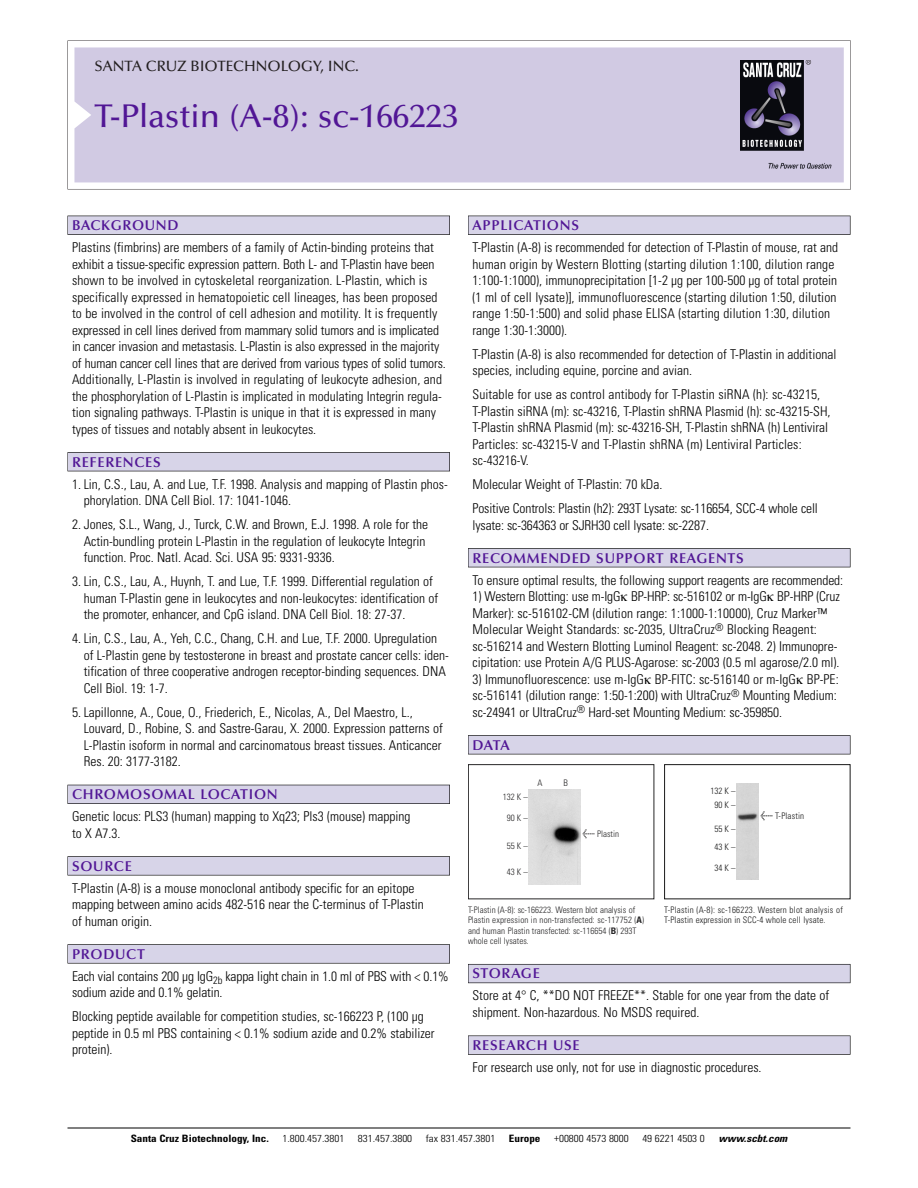
<style>
.page{position:relative;width:918px;height:1188px;background:#fff}
.page>*{position:absolute;margin:0;border:0;box-sizing:border-box;transform-origin:0 0}
.t1{font:500 33px "Optima";color:#511695}
.t2{font:500 15px "Optima";color:#231f20}
.t3{font:600 14.25px "Optima";letter-spacing:.05em;color:#511695}
.t4{font:300 condensed 13.5px/16.5px "Univers";color:#000}
.t5{font:300 condensed 10.2px "Univers";color:#000;scale:1.1 1}
.t6{font:700 condensed 10.2px "Univers";color:#000;scale:1.1 1}
.t7{font:italic 700 condensed 10.2px "Univers";color:#000;scale:1.1 1}
.t8{font:300 condensed 9px/10.5px "Univers";color:#272627}
.t9{font:300 condensed 9px/10.5px "Univers";letter-spacing:.015em;color:#191919}
.s1{font-family:"Meta Plus";font-weight:400;font-stretch:normal;font-size:10.5px}
.s2{font-weight:700}
</style>
<div class="page">
<svg style="left:68px;top:40px;width:783px;height:149px"></svg>
<div style="left:74px;top:47px;width:770px;height:135px;background:#d1cae3"></div>
<img style="left:741px;top:60px;width:90px;height:108px">
<div style="left:68px;top:216px;width:382px;height:19px;background:#535256"></div>
<div style="left:68px;top:216px;width:381px;height:18px;background:#d7d4e8"></div>
<div style="left:68px;top:452px;width:382px;height:19px;background:#515155"></div>
<div style="left:68px;top:453px;width:381px;height:18px;background:#d7d4e8"></div>
<div style="left:68px;top:785px;width:382px;height:19px;background:#515057"></div>
<div style="left:68px;top:785px;width:381px;height:18px;background:#d7d4e8"></div>
<div style="left:68px;top:856px;width:382px;height:19px;background:#575659"></div>
<div style="left:68px;top:857px;width:381px;height:18px;background:#d7d4e8"></div>
<svg style="left:68px;top:944px;width:382px;height:20px"></svg>
<div style="left:68px;top:945px;width:381px;height:18px;background:#d7d4e8"></div>
<div style="left:468px;top:216px;width:382px;height:19px;background:#535256"></div>
<div style="left:468px;top:216px;width:382px;height:18px;background:#d7d4e8"></div>
<div style="left:468px;top:548px;width:382px;height:19px;background:#515155"></div>
<div style="left:468px;top:549px;width:382px;height:18px;background:#d7d4e8"></div>
<div style="left:468px;top:735px;width:382px;height:19px;background:#545357"></div>
<div style="left:468px;top:736px;width:382px;height:18px;background:#d7d4e8"></div>
<div style="left:468px;top:964px;width:382px;height:19px;background:#5e5d65"></div>
<div style="left:468px;top:965px;width:382px;height:18px;background:#d7d4e8"></div>
<div style="left:468px;top:1036px;width:382px;height:19px;background:#58575a"></div>
<div style="left:468px;top:1036px;width:382px;height:18px;background:#d7d4e8"></div>
<hr style="left:68px;top:1128px;width:782px;height:1px;background:#000">
<div style="left:468px;top:764px;width:186px;height:135px;border:1px solid #272627"></div>
<img style="left:529px;top:790px;width:51px;height:95px">
<div style="left:664px;top:764px;width:186px;height:135px;border:1px solid #191919"></div>
<img style="left:737px;top:784px;width:21px;height:95px">
<p class="t2" style="left:94px;top:60px;width:266px">SANTA CRUZ BIOTECHNOLOGY, INC.</p>
<p class="t1" style="left:94px;top:102px;width:366px">T-Plastin (A-8): sc-166223</p>
<p class="t3" style="left:72px;top:219px;width:108px">BACKGROUND</p>
<p class="t4" style="left:72px;top:240px;width:375px">Plastins (fimbrins) are members of a family of Actin-binding proteins that exhibit a tissue-specific expression pattern. Both L- and T-Plastin have been shown to be involved in cytoskeletal reorganization. L-Plastin, which is specifically expressed in hematopoietic cell lineages, has been proposed to be involved in the control of cell adhesion and motility. It is frequently expressed in cell lines derived from mammary solid tumors and is implicated in cancer invasion and metastasis. L-Plastin is also expressed in the majority of human cancer cell lines that are derived from various types of solid tumors.<br>Additionally, L-Plastin is involved in regulating of leukocyte adhesion, and the phosphorylation of L-Plastin is implicated in modulating Integrin regula&shy;tion signaling pathways. T-Plastin is unique in that it is expressed in many types of tissues and notably absent in leukocytes.</p>
<p class="t3" style="left:72px;top:456px;width:90px">REFERENCES</p>
<p class="t4" style="left:84px;top:477px;width:366px;text-indent:-12px">1. Lin, C.S., Lau, A. and Lue, T.F. 1998. Analysis and mapping of Plastin phos&shy;phorylation. DNA Cell Biol. 17: 1041-1046.</p>
<p class="t4" style="left:84px;top:517px;width:346px;text-indent:-12px">2. Jones, S.L., Wang, J., Turck, C.W. and Brown, E.J. 1998. A role for the<br>Actin-bundling protein L-Plastin in the regulation of leukocyte Integrin function. Proc. Natl. Acad. Sci. USA 95: 9331-9336.</p>
<p class="t4" style="left:84px;top:574px;width:356px;text-indent:-12px">3. Lin, C.S., Lau, A., Huynh, T. and Lue, T.F. 1999. Differential regulation of human T-Plastin gene in leukocytes and non-leukocytes: identification of the promoter, enhancer, and CpG island. DNA Cell Biol. 18: 27-37.</p>
<p class="t4" style="left:84px;top:631px;width:367px;text-indent:-12px">4. Lin, C.S., Lau, A., Yeh, C.C., Chang, C.H. and Lue, T.F. 2000. Upregulation of L-Plastin gene by testosterone in breast and prostate cancer cells: iden&shy;tification of three cooperative androgen receptor-binding sequences. DNA Cell Biol. 19: 1-7.</p>
<p class="t4" style="left:84px;top:705px;width:361px;text-indent:-12px">5. Lapillonne, A., Coue, O., Friederich, E., Nicolas, A., Del Maestro, L., Louvard, D., Robine, S. and Sastre-Garau, X. 2000. Expression patterns of L-Plastin isoform in normal and carcinomatous breast tissues. Anticancer Res. 20: 3177-3182.</p>
<p class="t3" style="left:72px;top:788px;width:207px">CHROMOSOMAL LOCATION</p>
<p class="t4" style="left:72px;top:810px;width:340px">Genetic locus: PLS3 (human) mapping to Xq23; Pls3 (mouse) mapping to X A7.3.</p>
<p class="t3" style="left:72px;top:860px;width:61px">SOURCE</p>
<p class="t4" style="left:72px;top:881px;width:353px">T-Plastin (A-8) is a mouse monoclonal antibody specific for an epitope mapping between amino acids 482-516 near the C-terminus of T-Plastin of human origin.</p>
<p class="t3" style="left:72px;top:948px;width:74px">PRODUCT</p>
<p class="t4" style="left:72px;top:969px;width:378px">Each vial contains 200 µg IgG<sub>2b</sub> kappa light chain in 1.0 ml of PBS with &lt; 0.1% sodium azide and 0.1% gelatin.</p>
<p class="t4" style="left:72px;top:1010px;width:364px">Blocking peptide available for competition studies, sc-166223 P, (100 µg peptide in 0.5 ml PBS containing &lt; 0.1% sodium azide and 0.2% stabilizer protein).</p>
<p class="t3" style="left:473px;top:219px;width:108px">APPLICATIONS</p>
<p class="t4" style="left:473px;top:240px;width:367px">T-Plastin (A-8) is recommended for detection of T-Plastin of mouse, rat and human origin by Western Blotting (starting dilution 1:100, dilution range 1:100-1:1000), immunoprecipitation [1-2 µg per 100-500 µg of total protein (1 ml of cell lysate)], immunofluorescence (starting dilution 1:50, dilution range 1:50-1:500) and solid phase ELISA (starting dilution 1:30, dilution range 1:30-1:3000).</p>
<p class="t4" style="left:473px;top:347px;width:365px">T-Plastin (A-8) is also recommended for detection of T-Plastin in additional species, including equine, porcine and avian.</p>
<p class="t4" style="left:473px;top:387px;width:360px">Suitable for use as control antibody for T-Plastin siRNA (h): sc-43215, T-Plastin siRNA (m): sc-43216, T-Plastin shRNA Plasmid (h): sc-43215-SH, T-Plastin shRNA Plasmid (m): sc-43216-SH, T-Plastin shRNA (h) Lentiviral Particles: sc-43215-V and T-Plastin shRNA (m) Lentiviral Particles: sc-43216-V.</p>
<p class="t4" style="left:473px;top:477px;width:191px">Molecular Weight of T-Plastin: 70 kDa.</p>
<p class="t4" style="left:473px;top:501px;width:347px">Positive Controls: Plastin (h2): 293T Lysate: sc-116654, SCC-4 whole cell lysate: sc-364363 or SJRH30 cell lysate: sc-2287.</p>
<p class="t3" style="left:473px;top:552px;width:273px">RECOMMENDED SUPPORT REAGENTS</p>
<p class="t4" style="left:473px;top:573px;width:372px">To ensure optimal results, the following support reagents are recommended:</p>
<p class="t4" style="left:473px;top:589px;width:369px">1) Western Blotting: use m-IgG BP-HRP: sc-516102 or m-IgG BP-HRP (Cruz Marker): sc-516102-CM (dilution range: 1:1000-1:10000), Cruz Marker™ Molecular Weight Standards: sc-2035, UltraCruz<sup>®</sup> Blocking Reagent: sc-516214 and Western Blotting Luminol Reagent: sc-2048. 2) Immunopre&shy;cipitation: use Protein A/G PLUS-Agarose: sc-2003 (0.5 ml agarose/2.0 ml).</p>
<p class="t4" style="left:473px;top:672px;width:368px">3) Immunofluorescence: use m-IgG BP-FITC: sc-516140 or m-IgG BP-PE: sc-516141 (dilution range: 1:50-1:200) with UltraCruz<sup>®</sup> Mounting Medium: sc-24941 or UltraCruz<sup>®</sup> Hard-set Mounting Medium: sc-359850.</p>
<p class="t3" style="left:473px;top:739px;width:39px">DATA</p>
<p class="t8" style="left:503px;top:793px;width:26px">132 K –</p>
<p class="t8" style="left:507px;top:814px;width:22px">90K–</p>
<p class="t8" style="left:507px;top:841px;width:22px">55K–</p>
<p class="t8" style="left:507px;top:868px;width:22px">43K–</p>
<p class="t8" style="left:537px;top:779px;width:7px">A</p>
<p class="t8" style="left:563px;top:779px;width:6px">B</p>
<p class="t8" style="left:583px;top:830px;width:38px"><span class="s1">&lt;</span> Plastin</p>
<p class="t8" style="left:468px;top:905px;width:178px">T-Plastin (A-8): sc-166223. Western blot analysis of Plastin expression in non-transfected: sc-117752 (<span class="s2">A</span>) and human Plastin transfected: sc-116654 (<span class="s2">B</span>) 293T whole cell lysates.</p>
<p class="t9" style="left:711px;top:785px;width:26px;line-height:13.5px;text-align:center">132 K –<br>90K–</p>
<p class="t9" style="left:715px;top:821px;width:22px;line-height:18px">55K–<br>43K–</p>
<p class="t9" style="left:715px;top:863px;width:22px">34K–</p>
<p class="t9" style="left:760px;top:812px;width:45px"><span class="s1">&lt;</span> T-Plastin</p>
<p class="t9" style="left:664px;top:905px;width:180px">T-Plastin (A-8): sc-166223. Western blot analysis of<br>T-Plastin expression in SCC-4 whole cell lysate.</p>
<p class="t3" style="left:473px;top:968px;width:69px">STORAGE</p>
<p class="t4" style="left:473px;top:989px;width:358px">Store at 4° C, **DO NOT FREEZE**. Stable for one year from the date of shipment. Non-hazardous. No MSDS required.</p>
<p class="t3" style="left:473px;top:1039px;width:109px">RESEARCH USE</p>
<p class="t4" style="left:473px;top:1060px;width:291px">For research use only, not for use in diagnostic procedures.</p>
<p class="t6" style="left:131px;top:1135px;width:127px">Santa Cruz Biotechnology, Inc.</p>
<p class="t5" style="left:282px;top:1135px;width:58px">1.800.457.3801</p>
<p class="t5" style="left:358px;top:1135px;width:51px">831.457.3800</p>
<p class="t5" style="left:426px;top:1135px;width:65px">fax 831.457.3801</p>
<p class="t6" style="left:509px;top:1135px;width:30px">Europe</p>
<p class="t5" style="left:554px;top:1135px;width:69px">+00800 4573 8000</p>
<p class="t5" style="left:642px;top:1135px;width:58px">49 6221 4503 0</p>
<p class="t7" style="left:719px;top:1135px;width:66px">www.scbt.com</p>
</div>
